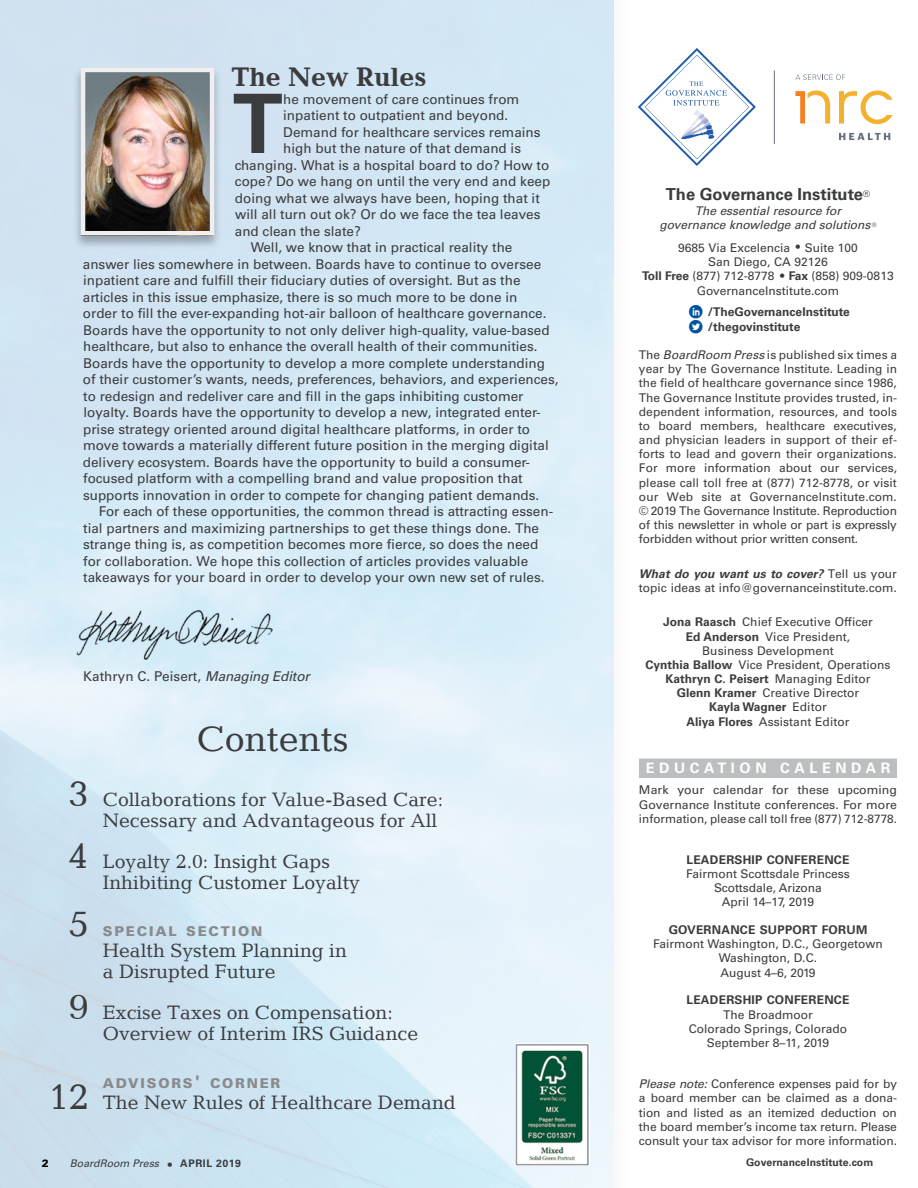
<style>
.page{position:relative;width:918px;height:1188px;background:#fff}
.page>*{position:absolute;margin:0;border:0;box-sizing:border-box;transform-origin:0 0}
.firstParagraph{font:700 81.9px "Univers LT Std";color:#3b3c3e}
.articleTitle{font:36px "Candida LT";color:#3b3c3e}
.t1{font:700 27px "Candida LT";color:#3b3c3e}
.articleTitle-2{font:19.5px/21px "Candida LT";color:#3b3c3e}
.t2{font:700 16.5px "Univers LT Std";color:#3b3c3e}
.t3{font:700 14.4px "Univers LT Std";letter-spacing:.32em;color:#fff}
.body{font:13.5px/16.5px "Univers LT Std";color:#3b3c3e}
.firstParagraph-2{font:13.5px "Univers LT Std";color:#3b3c3e}
.body-no-indent{font:13.5px "Univers LT Std";letter-spacing:.005em;color:#3b3c3e}
.articleTitle-3{font:900 13.5px "Univers LT Std";letter-spacing:.135em;color:#898a8b}
.bp-hotelNameLocation{font:12px/14.2px "Univers LT Std";color:#3b3c3e;text-align:center}
.body-2{font:12px/14.1px "Univers LT Std";color:#3b3c3e;text-align:justify}
.bp-conferenceType{font:700 12px/14.2px "Univers LT Std";color:#3b3c3e;text-align:center}
.bp-hotelName{font:12px "Univers LT Std";color:#3b3c3e}
.bp-conferenceType-2{font:700 12px "Univers LT Std";letter-spacing:.02em;color:#3b3c3e}
.bp-location{font:12px "Univers LT Std";color:#3b3c3e}
.t4{font:italic 12px/14.2px "Univers LT Std";letter-spacing:-.005em;color:#3b3c3e;text-align:center}
.bp-dates{font:12px "Univers LT Std";color:#3b3c3e}
.t5{font:italic 10.5px "Univers LT Std";color:#3b3c3e}
.t6{font:700 10.5px "Univers LT Std";color:#3b3c3e}
.t7{font:900 10.5px "Univers LT Std";color:#000}
.s1{font-style:italic}
.s2{font-size:36px}
.s3{font-size:18px}
.s4{font-weight:700}
.s5{color:#00539f}
.s6{font-weight:700;font-style:italic}
.s7{font-weight:400}
.s8{font-style:normal;font-size:12px}
.s9{font-weight:700;font-style:normal}
</style>
<div class="page">
<div style="left:0;top:0;width:633px;height:1188px;background:#fbfbfb"></div>
<img style="left:0;top:0;width:614px;height:1188px">
<img style="left:516px;top:1044px;width:74px;height:121px">
<div style="left:639px;top:759px;width:258px;height:19px;background:#bcbec0"></div>
<hr style="left:774px;top:70px;width:1px;height:74px;background:#67717e">
<svg style="left:839px;top:133px;width:51px;height:7px"></svg>
<svg style="left:839px;top:91px;width:53px;height:33px"></svg>
<svg style="left:795px;top:91px;width:35px;height:33px"></svg>
<svg style="left:796px;top:74px;width:49px;height:6px"></svg>
<svg style="left:638px;top:48px;width:118px;height:118px"></svg>
<img style="left:72px;top:608px;width:202px;height:51px">
<div style="left:73px;top:66px;width:150px;height:184px;background:#000;opacity:.3"></div>
<img style="left:86px;top:73px;width:123px;height:158px">
<div style="left:81px;top:68px;width:133px;height:168px;border:4px solid #efeff0"></div>
<h1 class="t1" style="left:231px;top:61px;width:197px">The New Rules</h1>
<p class="firstParagraph" style="left:233px;top:76px;width:52px">T</p>
<p class="firstParagraph-2" style="left:283px;top:91px;width:238px">he movement of care continues from</p>
<p class="firstParagraph-2" style="left:283px;top:107px;width:227px">inpatient to outpatient and beyond.</p>
<p class="firstParagraph-2" style="left:283px;top:124px;width:259px">Demand for healthcare services remains</p>
<p class="firstParagraph-2" style="left:283px;top:140px;width:239px">high but the nature of that demand is</p>
<p class="firstParagraph-2" style="left:235px;top:157px;width:316px">changing. What is a hospital board to do? How to</p>
<p class="firstParagraph-2" style="left:235px;top:173px;width:317px">cope? Do we hang on until the very end and keep</p>
<p class="firstParagraph-2" style="left:235px;top:190px;width:307px">doing what we always have been, hoping that it</p>
<p class="firstParagraph-2" style="left:235px;top:206px;width:307px">will all turn out ok? Or do we face the tea leaves</p>
<p class="firstParagraph-2" style="left:235px;top:223px;width:128px">and clean the slate?</p>
<p class="body" style="left:83px;top:239px;width:477px;text-indent:168px">Well, we know that in practical reality the answer lies somewhere in between. Boards have to continue to oversee inpatient care and fulfill their fiduciary duties of oversight. But as the articles in this issue emphasize, there is so much more to be done in<br>order to fill the ever-expanding hot-air balloon of healthcare governance.<br>Boards have the opportunity to not only deliver high-quality, value-based healthcare, but also to enhance the overall health of their communities.<br>Boards have the opportunity to develop a more complete understanding of their customer’s wants, needs, preferences, behaviors, and experiences, to redesign and redeliver care and fill in the gaps inhibiting customer loyalty. Boards have the opportunity to develop a new, integrated enter&shy;prise strategy oriented around digital healthcare platforms, in order to move towards a materially different future position in the merging digital delivery ecosystem. Boards have the opportunity to build a consumer&shy;focused platform with a compelling brand and value proposition that supports innovation in order to compete for changing patient demands.</p>
<p class="body" style="left:83px;top:503px;width:472px;text-indent:16px">For each of these opportunities, the common thread is attracting essen&shy;tial partners and maximizing partnerships to get these things done. The strange thing is, as competition becomes more fierce, so does the need for collaboration. We hope this collection of articles provides valuable takeaways for your board in order to develop your own new set of rules.</p>
<p class="body-no-indent" style="left:83px;top:668px;width:228px">Kathryn C. Peisert, <span class="s1">Managing Editor</span></p>
<p class="articleTitle" style="left:197px;top:718px;width:154px">Contents</p>
<p class="articleTitle-2" style="left:69px;top:788px;width:376px;text-align:right"><span class="s2">3</span> Collaborations for Value-Based Care:<br>Necessary and Advantageous for All</p>
<p class="articleTitle-2" style="left:103px;top:851px;width:259px;text-indent:-34px"><span class="s2">4</span> Loyalty 2.0: Insight Gaps<br>Inhibiting Customer Loyalty</p>
<p class="articleTitle" style="left:69px;top:903px;width:22px">5</p>
<p class="articleTitle-3" style="left:103px;top:923px;width:161px">SPECIAL SECTION</p>
<p class="articleTitle-2" style="left:103px;top:940px;width:246px">Health System Planning in a Disrupted Future</p>
<p class="articleTitle-2" style="left:103px;top:1002px;width:317px;text-indent:-34px"><span class="s2">9</span> Excise Taxes on Compensation:<br>Overview of Interim IRS Guidance</p>
<p class="articleTitle-3" style="left:103px;top:1074px;width:179px">ADVISORS<span class="s3">'</span> CORNER</p>
<p class="articleTitle-2" style="left:49px;top:1091px;width:408px"><span class="s2">12</span> The New Rules of Healthcare Demand</p>
<p class="t2" style="left:666px;top:185px;width:206px">The Governance Institute<sup>®</sup></p>
<p class="t4" style="left:659px;top:203px;width:219px">The essential resource for<br>governance knowledge and solutions <sup>®</sup></p>
<p class="bp-hotelNameLocation" style="left:678px;top:241px;width:181px">9685 Via Excelencia • Suite 100<br>San Diego, CA 92126</p>
<p class="body-2" style="left:642px;top:269px;width:253px"><span class="s4">Toll Free</span> (877) 712-8778 • <span class="s4">Fax</span> (858) 909-0813</p>
<p class="bp-hotelNameLocation" style="left:697px;top:283px;width:144px">GovernanceInstitute.com</p>
<p class="bp-conferenceType" style="left:708px;top:305px;width:143px">/TheGovernanceInstitute</p>
<p class="bp-conferenceType" style="left:689px;top:320px;width:113px"><span class="s5">▼</span> /thegovinstitute</p>
<p class="bp-hotelNameLocation" style="left:639px;top:348px;width:260px;text-align:justify">The <span class="s1">BoardRoom Press</span> is published six times a year by The Governance Institute. Leading in the field of healthcare governance since 1986, The Governance Institute provides trusted, in&shy;dependent information, resources, and tools to board members, healthcare executives, and physician leaders in support of their ef&shy;forts to lead and govern their organizations.<br>For more information about our services, please call toll free at (877) 712-8778, or visit our Web site at GovernanceInstitute.com. © 2019 The Governance Institute. Reproduction of this newsletter in whole or part is expressly forbidden without prior written consent.</p>
<p class="bp-hotelNameLocation" style="left:639px;top:566px;width:259px;text-align:left"><span class="s6">What do you want us to cover?</span> Tell us your topic ideas at info@governanceinstitute.com.</p>
<p class="bp-hotelNameLocation" style="left:663px;top:615px;width:211px"><span class="s4">Jona Raasch</span> Chief Executive Officer</p>
<p class="bp-hotelNameLocation" style="left:686px;top:629px;width:166px"><span class="s4">Ed Anderson</span> Vice President,<br>Business Development</p>
<p class="bp-hotelNameLocation" style="left:645px;top:658px;width:247px"><span class="s4">Cynthia Ballow</span> Vice President, Operations<br><span class="s4">Kathryn C. Peisert</span> Managing Editor</p>
<p class="bp-conferenceType" style="left:677px;top:686px;width:184px">Glenn Kramer <span class="s7">Creative Director<br></span>Kayla Wagner <span class="s7">Editor</span></p>
<p class="bp-hotelNameLocation" style="left:686px;top:714px;width:165px"><span class="s4">Aliya Flores</span> Assistant Editor</p>
<p class="t3" style="left:646px;top:760px;width:246px">EDUCATION CALENDAR</p>
<p class="body-2" style="left:639px;top:783px;width:260px">Mark your calendar for these upcoming Governance Institute conferences. For more information, please call toll free (877) 712-8778.</p>
<p class="bp-conferenceType-2" style="left:686px;top:853px;width:165px">LEADERSHIP CONFERENCE</p>
<p class="bp-hotelName" style="left:686px;top:867px;width:165px">Fairmont Scottsdale Princess</p>
<p class="bp-location" style="left:714px;top:881px;width:109px">Scottsdale, Arizona</p>
<p class="bp-dates" style="left:722px;top:895px;width:94px">April 14–17, 2019</p>
<p class="bp-conferenceType-2" style="left:669px;top:923px;width:200px">GOVERNANCE SUPPORT FORUM</p>
<p class="bp-hotelName" style="left:653px;top:937px;width:231px">Fairmont Washington, D.C., Georgetown</p>
<p class="bp-location" style="left:719px;top:951px;width:100px">Washington, D.C.</p>
<p class="bp-dates" style="left:720px;top:965px;width:97px">August 4–6, 2019</p>
<p class="bp-conferenceType-2" style="left:686px;top:993px;width:165px">LEADERSHIP CONFERENCE</p>
<p class="bp-hotelName" style="left:723px;top:1007px;width:91px">The Broadmoor</p>
<p class="bp-location" style="left:689px;top:1021px;width:160px">Colorado Springs, Colorado</p>
<p class="bp-dates" style="left:707px;top:1036px;width:124px">September 8–11, 2019</p>
<p class="bp-hotelNameLocation" style="left:639px;top:1077px;width:260px;text-align:justify"><span class="s1">Please note:</span> Conference expenses paid for by a board member can be claimed as a dona&shy;tion and listed as an itemized deduction on the board member’s income tax return. Please consult your tax advisor for more information.</p>
<p class="t7" style="left:42px;top:1157px;width:9px">2</p>
<p class="t5" style="left:70px;top:1158px;width:173px">BoardRoom Press <span class="s8">•</span> <span class="s9">APRIL 2019</span></p>
<p class="t6" style="left:746px;top:1156px;width:129px">GovernanceInstitute.com</p>
</div>
